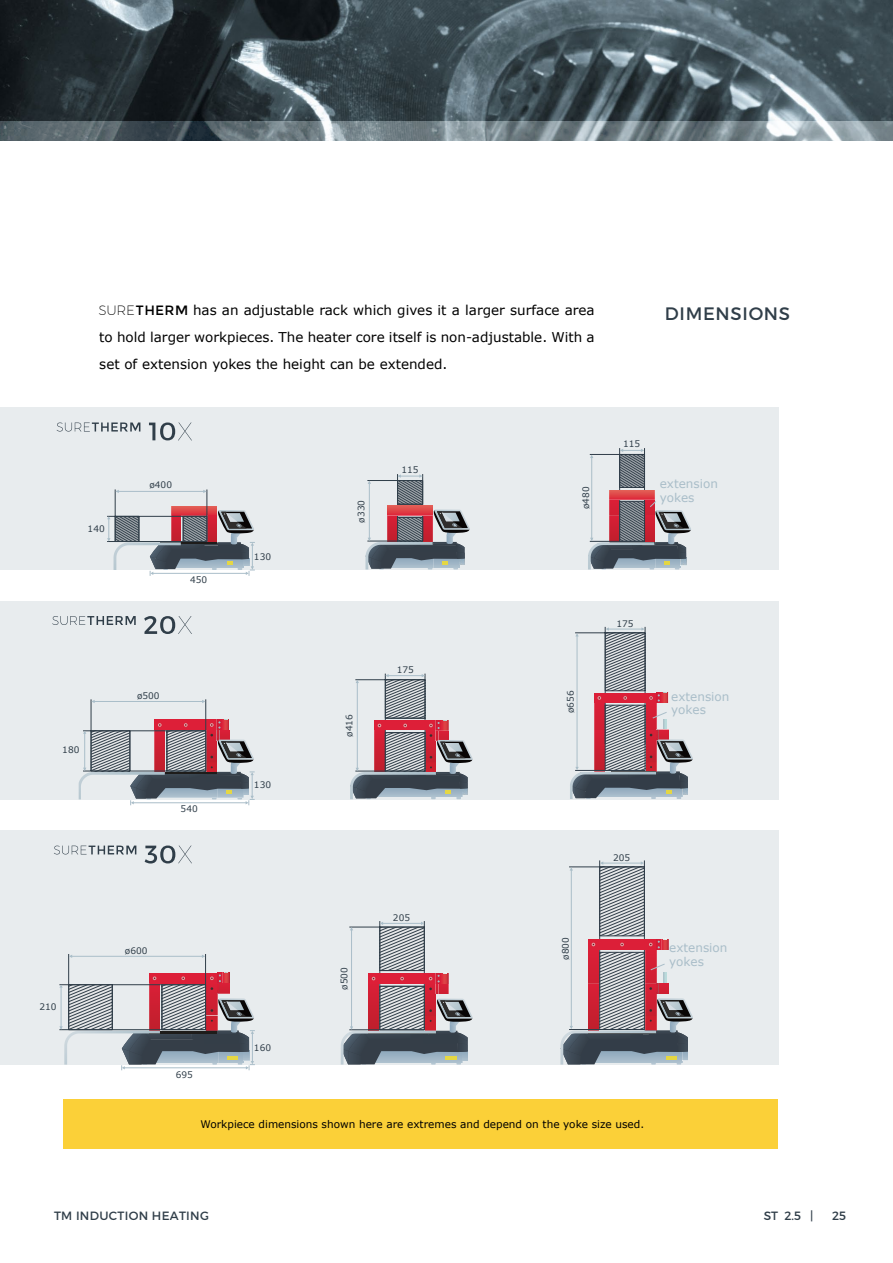
<style>
.page{position:relative;width:893px;height:1263px;background:#fff}
.page>*{position:absolute;margin:0;border:0;box-sizing:border-box;transform-origin:0 0}
.t1{font:18px "TM Montserrat Regular";letter-spacing:.04em;color:#303e49}
.t2{font:13.5px/27px "Verdana";color:#000;text-align:justify}
.t3{font:12px/13.5px "Verdana";color:#aabec9}
.t4{font:12px "TM Montserrat Regular";letter-spacing:.025em;color:#303e49}
.t5{font:10.5px "Verdana";color:#000}
.t6{font:9px "Verdana";color:#303e49}
.s1{font-family:"TM Montserrat Regular"}
</style>
<div class="page">
<img style="left:0;top:0;width:893px;height:121px">
<svg style="left:0;top:121px;width:893px;height:19px;background:#758389"></svg>
<div style="left:0;top:407px;width:778px;height:162px;background:#e8ecee"></div>
<div style="left:0;top:601px;width:778px;height:198px;background:#e8ecee"></div>
<div style="left:0;top:830px;width:778px;height:234px;background:#e8ecee"></div>
<svg style="left:57px;top:422px;width:83px;height:9px"></svg>
<svg style="left:149px;top:422px;width:43px;height:18px"></svg>
<svg style="left:52px;top:616px;width:84px;height:9px"></svg>
<svg style="left:144px;top:616px;width:48px;height:18px"></svg>
<svg style="left:54px;top:845px;width:82px;height:9px"></svg>
<svg style="left:145px;top:845px;width:47px;height:18px"></svg>
<img style="left:172px;top:506px;width:45px;height:4px">
<img style="left:114px;top:542px;width:36px;height:28px">
<hr style="left:107px;top:541px;width:100px;height:1px;background:#303e49">
<hr style="left:107px;top:516px;width:100px;height:1px;background:#303e49">
<hr style="left:207px;top:489px;width:1px;height:52px;background:#303e49">
<svg style="left:150px;top:510px;width:105px;height:66px"></svg>
<hr style="left:115px;top:489px;width:1px;height:52px;background:#303e49">
<hr style="left:116px;top:491px;width:90px;height:1px;background:#aabec9">
<svg style="left:107px;top:516px;width:33px;height:26px"></svg>
<div style="left:610px;top:499px;width:9px;height:17px;background:#e34f60"></div>
<div style="left:619px;top:454px;width:26px;height:34px;background:#303d49"></div>
<hr style="left:619px;top:448px;width:1px;height:93px;background:#303d49">
<hr style="left:644px;top:448px;width:1px;height:93px;background:#303d49">
<hr style="left:590px;top:454px;width:54px;height:1px;background:#303d49">
<hr style="left:591px;top:457px;width:1px;height:83px;background:#aabec8">
<svg style="left:620px;top:449px;width:24px;height:38px"></svg>
<img style="left:610px;top:490px;width:44px;height:9px">
<img style="left:79px;top:776px;width:4px;height:23px">
<hr style="left:205px;top:699px;width:1px;height:72px;background:#303e49">
<hr style="left:91px;top:699px;width:1px;height:72px;background:#303e49">
<hr style="left:93px;top:701px;width:110px;height:1px;background:#aabec9">
<svg style="left:83px;top:720px;width:171px;height:85px"></svg>
<img style="left:64px;top:1031px;width:57px;height:33px">
<svg style="left:121px;top:973px;width:134px;height:97px"></svg>
<svg style="left:69px;top:985px;width:43px;height:44px"></svg>
<hr style="left:162px;top:985px;width:1px;height:45px;background:#303e49">
<hr style="left:68px;top:954px;width:1px;height:76px;background:#303e49">
<hr style="left:205px;top:954px;width:1px;height:75px;background:#303e49">
<hr style="left:112px;top:985px;width:1px;height:44px;background:#303e49">
<hr style="left:59px;top:984px;width:147px;height:1px;background:#303e49">
<hr style="left:59px;top:1029px;width:147px;height:1px;background:#303e49">
<hr style="left:71px;top:956px;width:132px;height:1px;background:#aabec9">
<hr style="left:61px;top:987px;width:1px;height:42px;background:#aabec9">
<img style="left:365px;top:554px;width:1px;height:15px">
<svg style="left:366px;top:474px;width:104px;height:95px"></svg>
<img style="left:388px;top:506px;width:45px;height:9px">
<svg style="left:350px;top:674px;width:123px;height:125px"></svg>
<hr style="left:424px;top:921px;width:1px;height:109px;background:#303e49">
<hr style="left:379px;top:921px;width:1px;height:109px;background:#303e49">
<svg style="left:341px;top:922px;width:132px;height:142px"></svg>
<svg style="left:588px;top:500px;width:103px;height:69px"></svg>
<svg style="left:570px;top:627px;width:123px;height:172px"></svg>
<hr style="left:599px;top:860px;width:1px;height:136px;background:#303d49">
<hr style="left:644px;top:860px;width:1px;height:136px;background:#303d49">
<svg style="left:561px;top:861px;width:132px;height:203px"></svg>
<div style="left:63px;top:1099px;width:715px;height:50px;background:#fbd038"></div>
<p class="t2" style="left:99px;top:297px;width:497px"><span class="s1">SURETHERM</span> has an adjustable rack which gives it a larger surface area to hold larger workpieces. The heater core itself is non-adjustable. With a set of extension yokes the height can be extended.</p>
<p class="t6" style="left:401px;top:463px;width:19px">115</p>
<h1 class="t1" style="left:665px;top:302px;width:127px">DIMENSIONS</h1>
<p class="t6" style="left:623px;top:437px;width:19px">115</p>
<p class="t6" style="left:88px;top:523px;width:19px">140</p>
<p class="t6" style="left:62px;top:744px;width:19px">180</p>
<p class="t6" style="left:39px;top:1001px;width:19px">210</p>
<p class="t6" style="left:149px;top:479px;width:24px">ø400</p>
<p class="t6" style="left:190px;top:574px;width:19px">450</p>
<p class="t6" style="left:137px;top:690px;width:24px">ø500</p>
<p class="t6" style="left:181px;top:803px;width:19px">540</p>
<p class="t6" style="left:254px;top:550px;width:19px">130</p>
<p class="t6" style="left:254px;top:779px;width:19px">130</p>
<p class="t6" style="left:125px;top:945px;width:24px">ø600</p>
<p class="t6" style="left:176px;top:1069px;width:19px">695</p>
<p class="t6" style="left:254px;top:1042px;width:19px">160</p>
<p class="t6" style="left:356px;top:523px;width:24px;rotate:-90deg">ø330</p>
<p class="t6" style="left:344px;top:737px;width:24px;rotate:-90deg">ø416</p>
<p class="t6" style="left:397px;top:664px;width:19px">175</p>
<p class="t6" style="left:339px;top:990px;width:24px;rotate:-90deg">ø500</p>
<p class="t6" style="left:393px;top:911px;width:19px">205</p>
<p class="t6" style="left:580px;top:509px;width:24px;rotate:-90deg">ø480</p>
<p class="t3" style="left:660px;top:477px;width:60px">extension yokes</p>
<p class="t6" style="left:616px;top:618px;width:19px">175</p>
<p class="t6" style="left:565px;top:713px;width:24px;rotate:-90deg">ø656</p>
<p class="t3" style="left:671px;top:690px;width:60px">extension yokes</p>
<p class="t6" style="left:560px;top:960px;width:24px;rotate:-90deg">ø800</p>
<p class="t6" style="left:613px;top:852px;width:19px">205</p>
<p class="t3" style="left:669px;top:941px;width:60px">extension yokes</p>
<p class="t5" style="left:201px;top:1118px;width:445px">Workpiece dimensions shown here are extremes and depend on the yoke size used.</p>
<p class="t4" style="left:54px;top:1208px;width:156px">TM INDUCTION HEATING</p>
<p class="t4" style="left:764px;top:1208px;width:51px">ST 2.5 |</p>
<p class="t4" style="left:832px;top:1208px;width:15px">25</p>
</div>
